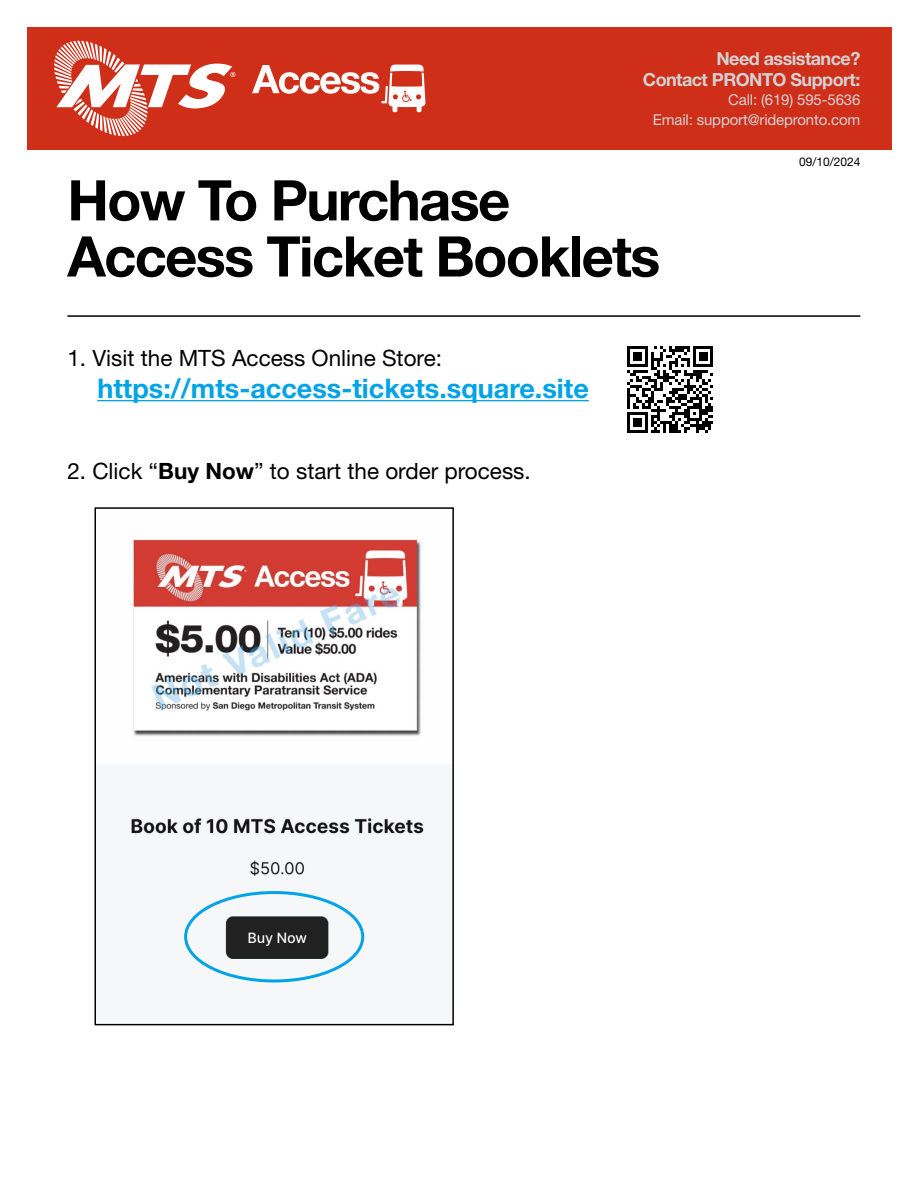
<style>
.page{position:relative;width:918px;height:1188px;background:#fff}
.page>*{position:absolute;margin:0;border:0;box-sizing:border-box;transform-origin:0 0}
.t1{font:700 56.1px/56.1px "Helvetica Neue LT Std";letter-spacing:-.03em;color:#000}
.t2{font:700 27px "Helvetica Neue LT Std";color:#00a3e6}
.t3{font:22.5px "Helvetica Neue LT Std";color:#000}
.t4{font:700 18px/21px "Helvetica Neue LT Std";letter-spacing:-.03em;color:#d2d2d3;text-align:right}
.t5{font:15px/19.5px "Helvetica Neue LT Std";letter-spacing:-.01em;color:#d2d2d3;text-align:right}
.t6{font:12px "Helvetica Neue LT Std";color:#000}
.s1{font-weight:700}
</style>
<div class="page">
<img style="left:129px;top:539px;width:295px;height:444px">
<div style="left:94px;top:507px;width:360px;height:518px;border:2px solid #000"></div>
<hr style="left:97px;top:400px;width:492px;height:1px;background:#00a3e6">
<div style="left:184px;top:891px;width:180px;height:91px;border:3px solid #00a3e6;border-radius:50%"></div>
<div style="left:27px;top:27px;width:864px;height:123px;background:#cf2e19"></div>
<svg style="left:54px;top:41px;width:181px;height:95px"></svg>
<svg style="left:252px;top:65px;width:174px;height:47px"></svg>
<hr style="left:67px;top:315px;width:793px;height:2px;background:#000">
<svg style="left:627px;top:346px;width:86px;height:87px"></svg>
<p class="t4" style="left:643px;top:48px;width:219px">Need assistance?<br>Contact PRONTO Support:</p>
<p class="t5" style="left:653px;top:90px;width:209px">Call: (619) 595-5636<br>Email: support@ridepronto.com</p>
<h1 class="t1" style="left:67px;top:171px;width:594px">How To Purchase<br>Access Ticket Booklets</h1>
<p class="t3" style="left:67px;top:344px;width:376px">1. Visit the MTS Access Online Store:</p>
<p class="t2" style="left:97px;top:372px;width:493px">https://mts-access-tickets.square.site</p>
<p class="t3" style="left:67px;top:457px;width:465px">2. Click “<span class="s1">Buy Now</span>” to start the order process.</p>
<p class="t6" style="left:799px;top:155px;width:63px">09/10/2024</p>
</div>
